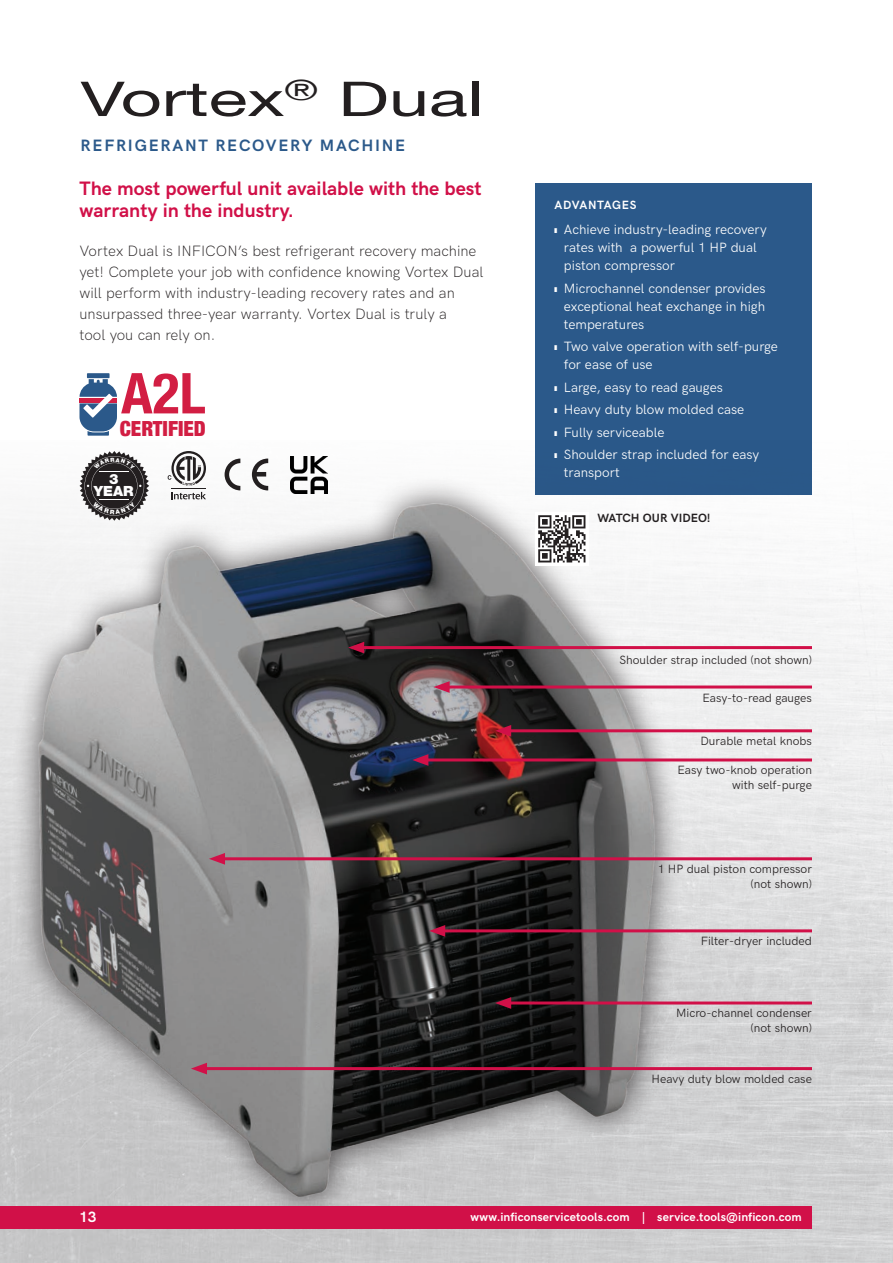
<style>
.page{position:relative;width:893px;height:1263px;background:#fff}
.page>*{position:absolute;margin:0;border:0;box-sizing:border-box;transform-origin:0 0}
.t1{font:700 condensed 56.4px "Helvetica Neue";color:#d21e43}
.HEAD_-_Product_ID{font:48px "Helvetica Neue";color:#231f20;scale:1.5 1}
.t2{font:900 condensed 20.85px "Helvetica Neue";color:#d21e43}
.HEADLINE{font:700 19.5px/22.5px "HK Grotesk";color:#d11048}
.SUBHEAD_1{font:700 16.5px "HK Grotesk";letter-spacing:.105em;color:#2b598a}
.COPY{font:300 15px/21px "HK Grotesk";color:#231f20}
.t3{font:700 15px "HK Grotesk";color:#fff}
.t4{font:900 14.1px/12.1px "Helvetica Neue";color:#fff;text-align:center}
.COPY__bulleted{font:13.5px/18px "HK Grotesk";color:#fff}
.Pointing_Things_Out{font:12px/15px "HK Grotesk";color:#231f20;text-align:right}
.FEATURES__head{font:700 12px "HK Grotesk";letter-spacing:.01em;color:#fff}
.t5{font:700 12px "HK Grotesk";letter-spacing:.005em;color:#231f20}
.FEATURES__head-2{font:700 12px "HK Grotesk";letter-spacing:.055em;color:#fff}
</style>
<div class="page">
<img style="left:0;top:441px;width:893px;height:822px">
<div style="left:11px;top:475px;width:673px;height:750px;background:#231f20;opacity:.75"></div>
<img style="left:7px;top:498px;width:654px;height:708px">
<div style="left:0;top:1206px;width:811px;height:22px;background:#d11048"></div>
<svg style="left:171px;top:492px;width:35px;height:7px"></svg>
<hr style="left:171px;top:488px;width:35px;height:1px;background:#231f20">
<svg style="left:168px;top:451px;width:38px;height:34px"></svg>
<svg style="left:225px;top:459px;width:15px;height:31px"></svg>
<svg style="left:252px;top:459px;width:16px;height:31px"></svg>
<img style="left:290px;top:456px;width:37px;height:37px">
<hr style="left:358px;top:646px;width:454px;height:3px;background:#d11048">
<svg style="left:348px;top:642px;width:16px;height:11px"></svg>
<hr style="left:444px;top:685px;width:368px;height:3px;background:#d11048">
<svg style="left:434px;top:681px;width:16px;height:12px"></svg>
<hr style="left:505px;top:729px;width:307px;height:3px;background:#d11048">
<svg style="left:495px;top:725px;width:16px;height:12px"></svg>
<hr style="left:423px;top:758px;width:389px;height:3px;background:#d11048">
<svg style="left:412px;top:754px;width:16px;height:12px"></svg>
<hr style="left:219px;top:857px;width:593px;height:3px;background:#d11048">
<svg style="left:209px;top:853px;width:16px;height:12px"></svg>
<hr style="left:201px;top:1067px;width:611px;height:3px;background:#d11048">
<svg style="left:191px;top:1063px;width:16px;height:11px"></svg>
<hr style="left:439px;top:929px;width:373px;height:3px;background:#d11048">
<svg style="left:429px;top:925px;width:16px;height:12px"></svg>
<hr style="left:505px;top:1001px;width:307px;height:3px;background:#d11048">
<svg style="left:495px;top:997px;width:16px;height:12px"></svg>
<div style="left:536px;top:183px;width:276px;height:311px;background:#2b598a"></div>
<img style="left:535px;top:513px;width:53px;height:53px">
<div style="left:87px;top:373px;width:23px;height:5px;background:#2b598a"></div>
<svg style="left:79px;top:379px;width:38px;height:57px"></svg>
<svg style="left:79px;top:451px;width:70px;height:70px"></svg>
<p class="HEAD_-_Product_ID" style="left:81px;top:64px;width:270px">Vortex<sup>®</sup> Dual</p>
<p class="SUBHEAD_1" style="left:81px;top:132px;width:326px">REFRIGERANT RECOVERY MACHINE</p>
<p class="HEADLINE" style="left:79px;top:175px;width:404px">The most powerful unit available with the best warranty in the industry.</p>
<p class="COPY" style="left:79px;top:239px;width:405px">Vortex Dual is INFICON’s best refrigerant recovery machine yet! Complete your job with confidence knowing Vortex Dual will perform with industry-leading recovery rates and an unsurpassed three-year warranty. Vortex Dual is truly a<br>tool you can rely on.</p>
<p class="t1" style="left:121px;top:346px;width:86px">A2L</p>
<p class="t2" style="left:120px;top:411px;width:88px">CERTIFIED</p>
<p class="t4" style="left:94px;top:473px;width:41px">3<br>YEAR</p>
<p class="FEATURES__head-2" style="left:554px;top:196px;width:83px">ADVANTAGES</p>
<p class="COPY__bulleted" style="left:564px;top:219px;width:204px;text-indent:-9px">■ Achieve industry-leading recovery rates with a powerful 1 HP dual piston compressor</p>
<p class="COPY__bulleted" style="left:564px;top:278px;width:203px;text-align:justify;text-indent:-9px">■ Microchannel condenser provides exceptional heat exchange in high temperatures</p>
<p class="COPY__bulleted" style="left:564px;top:336px;width:216px;text-indent:-9px">■ Two valve operation with self-purge for ease of use</p>
<p class="COPY__bulleted" style="left:554px;top:377px;width:170px">■ Large, easy to read gauges</p>
<p class="COPY__bulleted" style="left:554px;top:399px;width:191px">■ Heavy duty blow molded case</p>
<p class="COPY__bulleted" style="left:554px;top:422px;width:112px">■ Fully serviceable</p>
<p class="COPY__bulleted" style="left:564px;top:444px;width:197px;text-indent:-9px">■ Shoulder strap included for easy transport</p>
<p class="t5" style="left:597px;top:509px;width:115px">WATCH OUR VIDEO!</p>
<p class="Pointing_Things_Out" style="left:620px;top:651px;width:194px">Shoulder strap included (not shown)</p>
<p class="Pointing_Things_Out" style="left:702px;top:689px;width:111px">Easy-to-read gauges</p>
<p class="Pointing_Things_Out" style="left:700px;top:732px;width:113px">Durable metal knobs</p>
<p class="Pointing_Things_Out" style="left:678px;top:762px;width:136px">Easy two-knob operation with self-purge</p>
<p class="Pointing_Things_Out" style="left:658px;top:861px;width:156px">1 HP dual piston compressor (not shown)</p>
<p class="Pointing_Things_Out" style="left:701px;top:933px;width:113px">Filter-dryer included</p>
<p class="Pointing_Things_Out" style="left:676px;top:1005px;width:137px">Micro-channel condenser (not shown)</p>
<p class="Pointing_Things_Out" style="left:652px;top:1070px;width:162px">Heavy duty blow molded case</p>
<p class="t3" style="left:78px;top:1206px;width:19px">13</p>
<p class="FEATURES__head" style="left:432px;top:1208px;width:161px">www.inficonservicetools.com</p>
<p class="FEATURES__head" style="left:603px;top:1208px;width:124px">| servicetools.europe</p>
<p class="FEATURES__head" style="left:642px;top:1208px;width:162px">| service.tools@inficon.com</p>
<p class="FEATURES__head" style="left:471px;top:1208px;width:161px">www.inficonservicetools.com</p>
</div>
